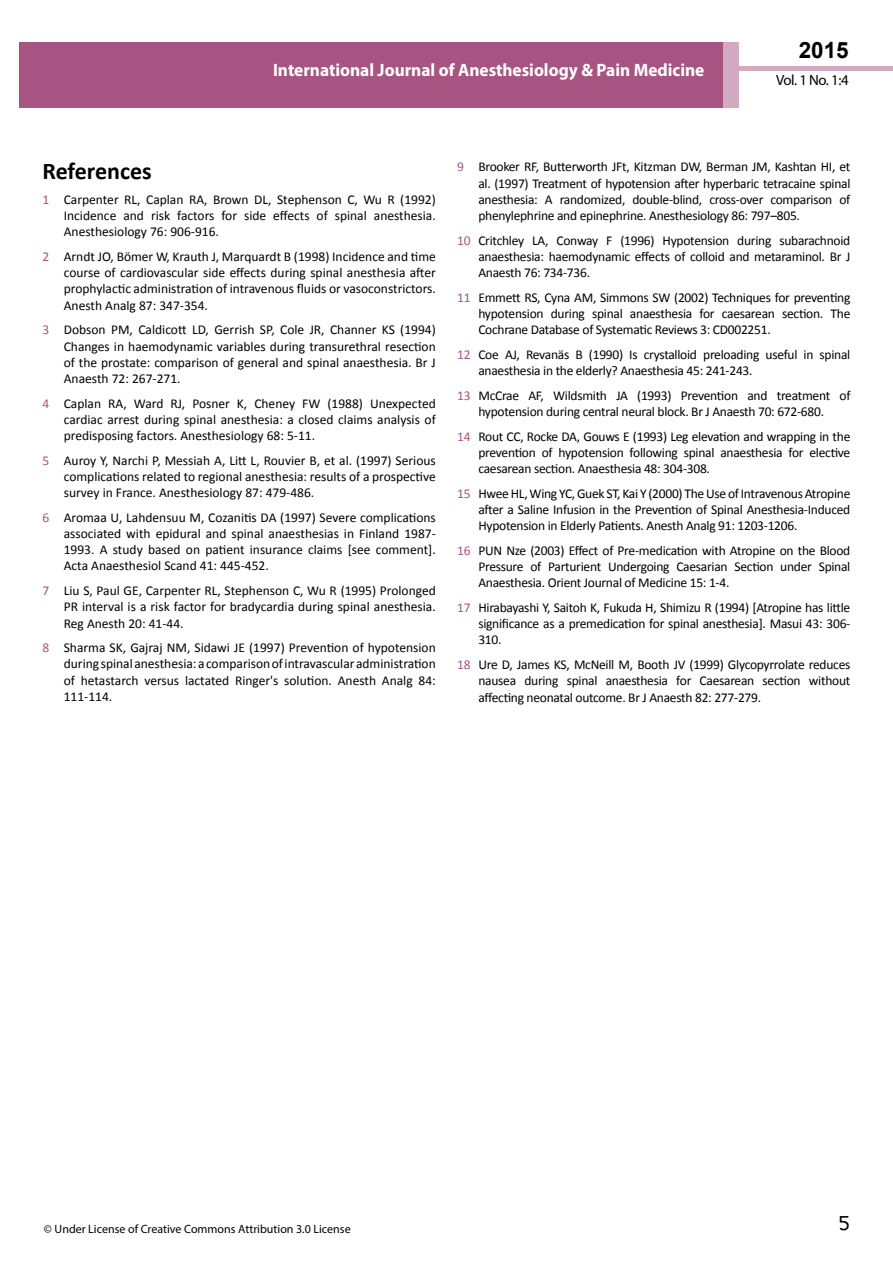
<style>
.page{position:relative;width:893px;height:1263px;background:#fff}
.page>*{position:absolute;margin:0;border:0;box-sizing:border-box;transform-origin:0 0}
.t1{font:25.5px "Tunga";color:#000}
.t2{font:700 24px "Calibri";color:#000}
.t3{font:700 22.5px "Arial";color:#000}
.t4{font:700 18px "Myriad Pro";color:#fff;scale:.96 1}
.t5{font:14.85px "Myriad Pro";color:#000}
.t6{font:13.5px/16.2px "Calibri";letter-spacing:-.02em;color:#000;text-align:justify}
.t7{font:12px "Myriad Pro";color:#000}
.s1{color:#a75483}
</style>
<div class="page">
<div style="left:722px;top:66px;width:171px;height:5px;background:#d2aac1"></div>
<div style="left:19px;top:42px;width:706px;height:66px;background:#a75483"></div>
<div style="left:723px;top:42px;width:15px;height:66px;background:#d2aac1"></div>
<h3 class="t4" style="left:273px;top:59px;width:451px">International Journal of Anesthesiology &amp; Pain Medicine</h3>
<h3 class="t3" style="left:799px;top:35px;width:52px">2015</h3>
<p class="t5" style="left:776px;top:71px;width:74px">Vol. 1 No. 1:4</p>
<h2 class="t2" style="left:43px;top:156px;width:111px">References</h2>
<p class="t6" style="left:64px;top:191px;width:374px;text-indent:-21px"><span class="s1">1</span> Carpenter RL, Caplan RA, Brown DL, Stephenson C, Wu R (1992)<br>Incidence and risk factors for side effects of spinal anesthesia.<br>Anesthesiology 76: 906-916.</p>
<p class="t6" style="left:64px;top:248px;width:374px;text-indent:-21px"><span class="s1">2</span> Arndt JO, Bömer W, Krauth J, Marquardt B (1998) Incidence and time course of cardiovascular side effects during spinal anesthesia after prophylactic administration of intravenous fluids or vasoconstrictors.<br>Anesth Analg 87: 347-354.</p>
<p class="t6" style="left:64px;top:322px;width:374px;text-indent:-21px"><span class="s1">3</span> Dobson PM, Caldicott LD, Gerrish SP, Cole JR, Channer KS (1994)<br>Changes in haemodynamic variables during transurethral resection of the prostate: comparison of general and spinal anaesthesia. Br J Anaesth 72: 267-271.</p>
<p class="t6" style="left:64px;top:395px;width:374px;text-indent:-21px"><span class="s1">4</span> Caplan RA, Ward RJ, Posner K, Cheney FW (1988) Unexpected cardiac arrest during spinal anesthesia: a closed claims analysis of predisposing factors. Anesthesiology 68: 5-11.</p>
<p class="t6" style="left:64px;top:452px;width:374px;text-indent:-21px"><span class="s1">5</span> Auroy Y, Narchi P, Messiah A, Litt L, Rouvier B, et al. (1997) Serious complications related to regional anesthesia: results of a prospective survey in France. Anesthesiology 87: 479-486.</p>
<p class="t6" style="left:64px;top:509px;width:374px;text-indent:-21px"><span class="s1">6</span> Aromaa U, Lahdensuu M, Cozanitis DA (1997) Severe complications associated with epidural and spinal anaesthesias in Finland 1987- 1993. A study based on patient insurance claims [see comment].<br>Acta Anaesthesiol Scand 41: 445-452.</p>
<p class="t6" style="left:64px;top:583px;width:374px;text-indent:-21px"><span class="s1">7</span> Liu S, Paul GE, Carpenter RL, Stephenson C, Wu R (1995) Prolonged PR interval is a risk factor for bradycardia during spinal anesthesia.<br>Reg Anesth 20: 41-44.</p>
<p class="t6" style="left:64px;top:640px;width:374px;text-indent:-21px"><span class="s1">8</span> Sharma SK, Gajraj NM, Sidawi JE (1997) Prevention of hypotension during spinal anesthesia: a comparison of intravascular administration of hetastarch versus lactated Ringer's solution. Anesth Analg 84:<br>111-114.</p>
<p class="t6" style="left:478px;top:159px;width:374px;text-indent:-21px"><span class="s1">9</span> Brooker RF, Butterworth JFt, Kitzman DW, Berman JM, Kashtan HI, et al. (1997) Treatment of hypotension after hyperbaric tetracaine spinal anesthesia: A randomized, double-blind, cross-over comparison of phenylephrine and epinephrine. Anesthesiology 86: 797–805.</p>
<p class="t6" style="left:478px;top:232px;width:373px;text-indent:-21px"><span class="s1">10</span> Critchley LA, Conway F (1996) Hypotension during subarachnoid anaesthesia: haemodynamic effects of colloid and metaraminol. Br J Anaesth 76: 734-736.</p>
<p class="t6" style="left:478px;top:289px;width:374px;text-indent:-21px"><span class="s1">11</span> Emmett RS, Cyna AM, Simmons SW (2002) Techniques for preventing hypotension during spinal anaesthesia for caesarean section. The Cochrane Database of Systematic Reviews 3: CD002251.</p>
<p class="t6" style="left:478px;top:346px;width:373px;text-indent:-21px"><span class="s1">12</span> Coe AJ, Revanäs B (1990) Is crystalloid preloading useful in spinal anaesthesia in the elderly? Anaesthesia 45: 241-243.</p>
<p class="t6" style="left:457px;top:387px;width:395px;text-align:center"><span class="s1">13</span> McCrae AF, Wildsmith JA (1993) Prevention and treatment of hypotension during central neural block. Br J Anaesth 70: 672-680.</p>
<p class="t6" style="left:478px;top:428px;width:373px;text-indent:-21px"><span class="s1">14</span> Rout CC, Rocke DA, Gouws E (1993) Leg elevation and wrapping in the prevention of hypotension following spinal anaesthesia for elective caesarean section. Anaesthesia 48: 304-308.</p>
<p class="t6" style="left:478px;top:485px;width:374px;text-indent:-21px"><span class="s1">15</span> Hwee HL, Wing YC, Guek ST, Kai Y (2000) The Use of Intravenous Atropine after a Saline Infusion in the Prevention of Spinal Anesthesia-Induced Hypotension in Elderly Patients. Anesth Analg 91: 1203-1206.</p>
<p class="t6" style="left:478px;top:542px;width:373px;text-indent:-21px"><span class="s1">16</span> PUN Nze (2003) Effect of Pre-medication with Atropine on the Blood Pressure of Parturient Undergoing Caesarian Section under Spinal Anaesthesia. Orient Journal of Medicine 15: 1-4.</p>
<p class="t6" style="left:478px;top:599px;width:373px;text-indent:-21px"><span class="s1">17</span> Hirabayashi Y, Saitoh K, Fukuda H, Shimizu R (1994) [Atropine has little significance as a premedication for spinal anesthesia]. Masui 43: 306- 310.</p>
<p class="t6" style="left:478px;top:656px;width:374px;text-indent:-21px"><span class="s1">18</span> Ure D, James KS, McNeill M, Booth JV (1999) Glycopyrrolate reduces nausea during spinal anaesthesia for Caesarean section without affecting neonatal outcome. Br J Anaesth 82: 277-279.</p>
<p class="t7" style="left:44px;top:1221px;width:308px">© Under License of Creative Commons Attribution 3.0 License</p>
<h1 class="t1" style="left:839px;top:1206px;width:13px">5</h1>
</div>
